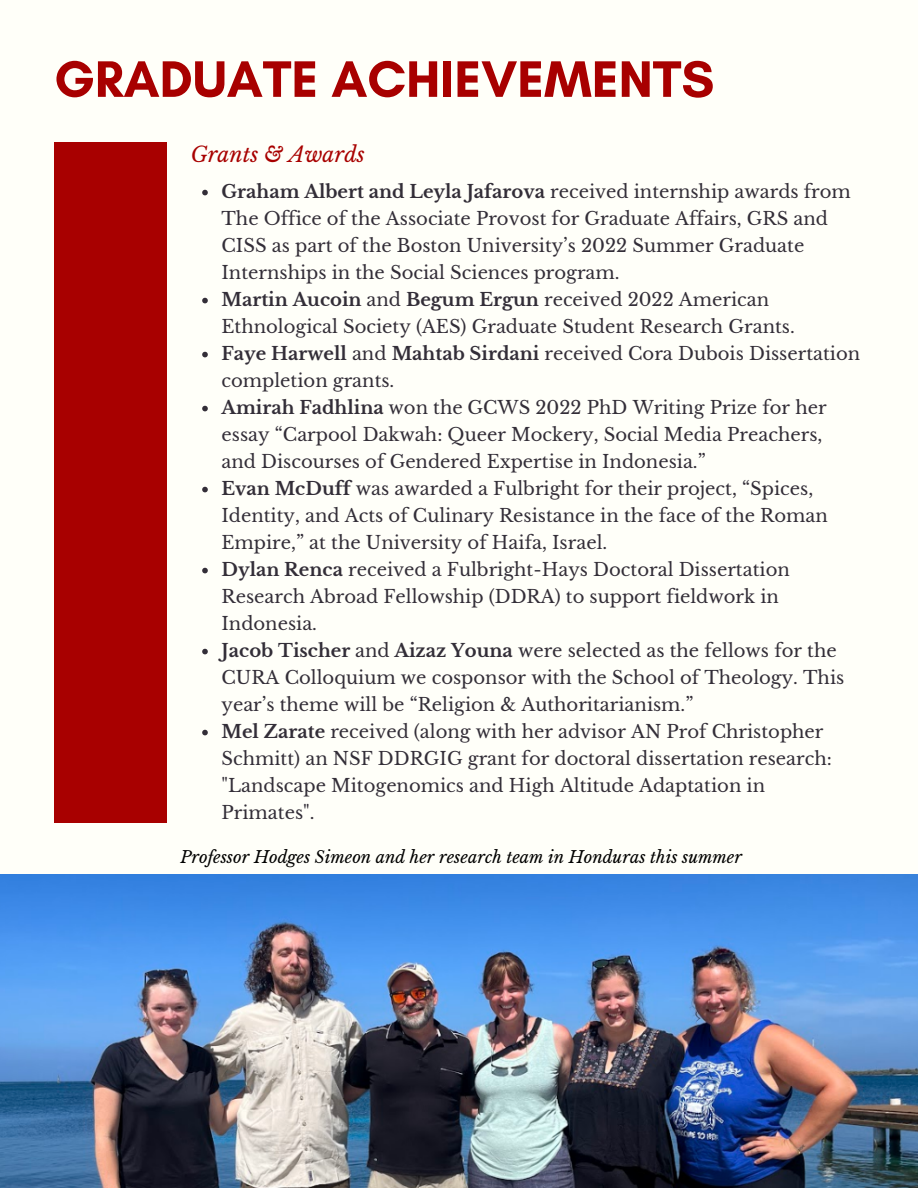
<style>
.page{position:relative;width:918px;height:1188px;background:#fffff9}
.page>*{position:absolute;margin:0;border:0;box-sizing:border-box;transform-origin:0 0}
.t1{font:700 52.2px "Glacial Indifference";color:#a80000}
.t2{font:italic 21px "Libre Baskerville";color:#a80000}
.t3{font:18px/27px "Libre Baskerville";color:#332e38}
.t4{font:italic 16.5px "Libre Baskerville";color:#000}
.s1{font-weight:700}
</style>
<div class="page">
<div style="left:54px;top:142px;width:112px;height:681px;background:#a80000"></div>
<svg style="left:202px;top:190px;width:6px;height:5px"></svg>
<svg style="left:202px;top:298px;width:6px;height:5px"></svg>
<svg style="left:202px;top:352px;width:6px;height:5px"></svg>
<svg style="left:202px;top:406px;width:6px;height:5px"></svg>
<svg style="left:202px;top:487px;width:6px;height:5px"></svg>
<svg style="left:202px;top:568px;width:6px;height:5px"></svg>
<svg style="left:202px;top:649px;width:6px;height:5px"></svg>
<svg style="left:202px;top:730px;width:6px;height:5px"></svg>
<img style="left:0;top:874px;width:918px;height:314px">
<h1 class="t1" style="left:54px;top:47px;width:662px">GRADUATE ACHIEVEMENTS</h1>
<p class="t2" style="left:191px;top:141px;width:175px">Grants &amp; Awards</p>
<p class="t3" style="left:222px;top:178px;width:640px"><span class="s1">Graham Albert and Leyla Jafarova</span> received internship awards from The Office of the Associate Provost for Graduate Affairs, GRS and CISS as part of the Boston University’s 2022 Summer Graduate Internships in the Social Sciences program.<br><span class="s1">Martin Aucoin</span> and <span class="s1">Begum Ergun</span> received 2022 American Ethnological Society (AES) Graduate Student Research Grants.<br><span class="s1">Faye Harwell</span> and <span class="s1">Mahtab Sirdani</span> received Cora Dubois Dissertation completion grants.<br><span class="s1">Amirah Fadhlina</span> won the GCWS 2022 PhD Writing Prize for her essay “Carpool Dakwah: Queer Mockery, Social Media Preachers, and Discourses of Gendered Expertise in Indonesia.”<br><span class="s1">Evan McDuff</span> was awarded a Fulbright for their project, “Spices, Identity, and Acts of Culinary Resistance in the face of the Roman Empire,” at the University of Haifa, Israel.<br><span class="s1">Dylan Renca</span> received a Fulbright-Hays Doctoral Dissertation Research Abroad Fellowship (DDRA) to support fieldwork in Indonesia.<br><span class="s1">Jacob Tischer</span> and <span class="s1">Aizaz Youna</span> were selected as the fellows for the CURA Colloquium we cosponsor with the School of Theology. This year’s theme will be “Religion &amp; Authoritarianism.”<br><span class="s1">Mel Zarate</span> received (along with her advisor AN Prof Christopher Schmitt) an NSF DDRGIG grant for doctoral dissertation research: "Landscape Mitogenomics and High Altitude Adaptation in Primates".</p>
<p class="t4" style="left:180px;top:847px;width:563px">Professor Hodges Simeon and her research team in Honduras this summer</p>
</div>
